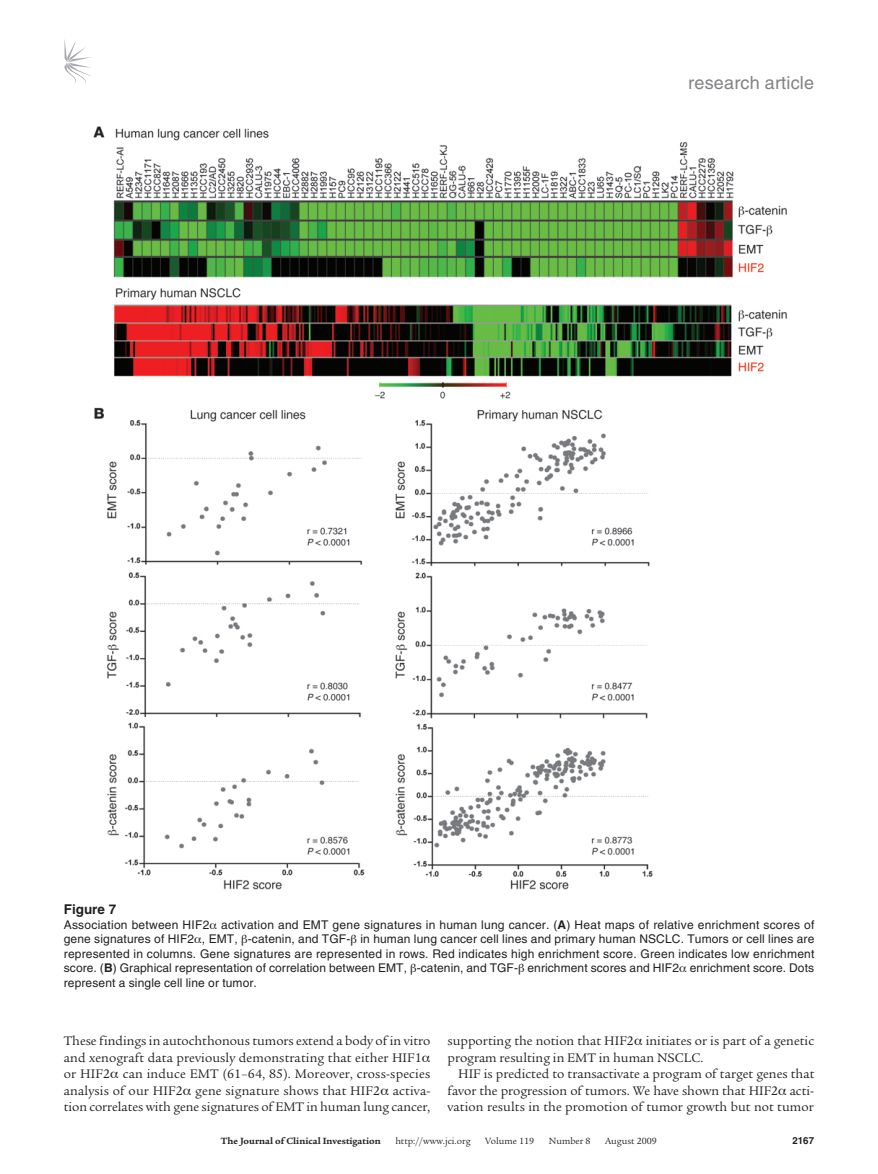
<style>
.page{position:relative;width:878px;height:1174px;background:#fff}
.page>*{position:absolute;margin:0;border:0;box-sizing:border-box;transform-origin:0 0}
.t1{font:18px "Helvetica LT Std";letter-spacing:.01em;color:#808285}
.t2{font:13.5px/16.5px "Legacy Serif Std";letter-spacing:.005em;color:#231f20}
.t3{font:700 13.5px "Helvetica LT Std";color:#231f20}
.t4{font:12px/14.7px "Helvetica LT Std";letter-spacing:.01em;color:#231f20;text-align:justify}
.t5{font:9.75px "Legacy Serif Std";color:#231f20}
.t6{font:700 9.75px "Legacy Serif Std";color:#231f20}
.t7{font:700 9.75px "Helvetica LT Std";color:#231f20}
.s1{font-weight:700}
</style>
<div class="page">
<svg style="left:64px;top:39px;width:27px;height:46px"></svg>
<img style="left:93px;top:126px;width:694px;height:764px">
<h1 class="t1" style="left:688px;top:72px;width:127px">research article</h1>
<p class="t3" style="left:64px;top:901px;width:54px">Figure 7</p>
<p class="t4" style="left:64px;top:917px;width:752px">Association between HIF2 activation and EMT gene signatures in human lung cancer. (<span class="s1">A</span>) Heat maps of relative enrichment scores of gene signatures of HIF2 , EMT, -catenin, and TGF- in human lung cancer cell lines and primary human NSCLC. Tumors or cell lines are represented in columns. Gene signatures are represented in rows. Red indicates high enrichment score. Green indicates low enrichment score. (<span class="s1">B</span>) Graphical representation of correlation between EMT, -catenin, and TGF- enrichment scores and HIF2 enrichment score. Dots represent a single cell line or tumor.</p>
<p class="t2" style="left:64px;top:1032px;width:368px">These findings in autochthonous tumors extend a body of in vitro and xenograft data previously demonstrating that either HIF1 or HIF2 can induce EMT (61–64, 85). Moreover, cross-species analysis of our HIF2 gene signature shows that HIF2 activa&shy;tion correlates with gene signatures of EMT in human lung cancer,</p>
<p class="t2" style="left:447px;top:1032px;width:368px">supporting the notion that HIF2 initiates or is part of a genetic program resulting in EMT in human NSCLC.</p>
<p class="t2" style="left:447px;top:1065px;width:368px;text-align:justify;text-indent:11px">HIF is predicted to transactivate a program of target genes that favor the progression of tumors. We have shown that HIF2 acti&shy;vation results in the promotion of tumor growth but not tumor</p>
<p class="t6" style="left:221px;top:1135px;width:161px">The Journal of Clinical Investigation</p>
<p class="t5" style="left:395px;top:1135px;width:77px">http://www.jci.org</p>
<p class="t5" style="left:485px;top:1135px;width:50px">Volume 119</p>
<p class="t5" style="left:549px;top:1135px;width:43px">Number 8</p>
<p class="t5" style="left:605px;top:1135px;width:53px">August 2009</p>
<p class="t7" style="left:792px;top:1134px;width:23px">2167</p>
</div>
